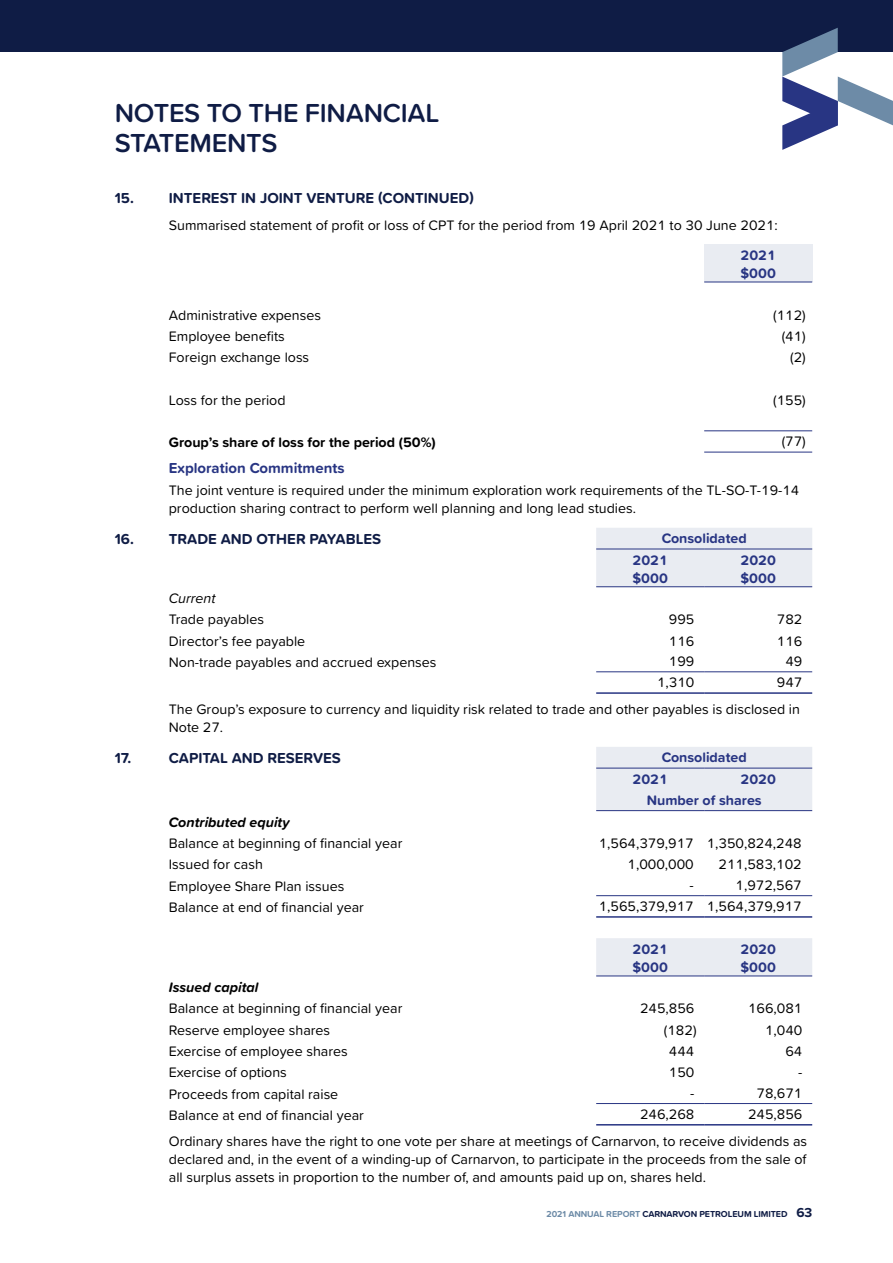
<style>
.page{position:relative;width:893px;height:1263px;background:#fff}
.page>*{position:absolute;margin:0;border:0;box-sizing:border-box;transform-origin:0 0}
.t1{font:600 27px/30px "Proxima Soft";letter-spacing:-.01em;color:#0f1c45}
.t2{font:700 15px "Proxima Soft";color:#0f1c45}
.t3{font:700 15px "Proxima Soft";color:#283583}
.t4{font:14.25px/18px "Proxima Soft";color:#000}
.t5{font:700 14.25px/18px "Proxima Soft";color:#283583}
.t6{font:700 14.25px "Proxima Soft";color:#000}
.t7{font:italic 700 14.25px "Proxima Soft";color:#000}
.t8{font:italic 14.25px "Proxima Soft";color:#000}
.t9{font:700 9px "Proxima Soft";letter-spacing:-.01em;color:#0f1c45}
.s1{color:#6d8ba7}
.s2{font-size:13.5px}
</style>
<div class="page">
<div style="left:704px;top:244px;width:108px;height:38px;background:#e9ecf2"></div>
<hr style="left:704px;top:430px;width:108px;height:1px;background:#283583">
<hr style="left:704px;top:282px;width:108px;height:1px;background:#283583">
<hr style="left:704px;top:452px;width:108px;height:1px;background:#283583">
<div style="left:596px;top:528px;width:216px;height:58px;background:#e9ecf2"></div>
<hr style="left:596px;top:549px;width:108px;height:1px;background:#283583">
<hr style="left:704px;top:549px;width:108px;height:1px;background:#283583">
<hr style="left:596px;top:586px;width:108px;height:1px;background:#283583">
<hr style="left:704px;top:586px;width:108px;height:1px;background:#283583">
<hr style="left:596px;top:692px;width:108px;height:2px;background:#283583">
<hr style="left:704px;top:692px;width:108px;height:2px;background:#283583">
<hr style="left:596px;top:671px;width:108px;height:1px;background:#283583">
<hr style="left:704px;top:671px;width:108px;height:1px;background:#283583">
<svg style="left:596px;top:747px;width:216px;height:228px"></svg>
<hr style="left:596px;top:975px;width:108px;height:1px;background:#283583">
<hr style="left:704px;top:975px;width:108px;height:1px;background:#283583">
<hr style="left:596px;top:810px;width:108px;height:1px;background:#283583">
<hr style="left:704px;top:810px;width:108px;height:1px;background:#283583">
<hr style="left:596px;top:916px;width:108px;height:2px;background:#283583">
<hr style="left:704px;top:916px;width:108px;height:2px;background:#283583">
<hr style="left:596px;top:895px;width:108px;height:1px;background:#283583">
<hr style="left:704px;top:895px;width:108px;height:1px;background:#283583">
<hr style="left:596px;top:1124px;width:108px;height:1px;background:#283583">
<hr style="left:704px;top:1124px;width:108px;height:1px;background:#283583">
<hr style="left:596px;top:1103px;width:108px;height:1px;background:#283583">
<hr style="left:704px;top:1103px;width:108px;height:1px;background:#283583">
<hr style="left:596px;top:768px;width:108px;height:1px;background:#283583">
<hr style="left:704px;top:768px;width:108px;height:1px;background:#283583">
<div style="left:0;top:0;width:893px;height:52px;background:#0f1c45"></div>
<svg style="left:782px;top:28px;width:111px;height:122px"></svg>
<h1 class="t1" style="left:115px;top:97px;width:326px">NOTES TO THE FINANCIAL<br>STATEMENTS</h1>
<p class="t2" style="left:115px;top:187px;width:360px">15. INTEREST IN JOINT VENTURE (CONTINUED)</p>
<p class="t4" style="left:169px;top:215px;width:610px">Summarised statement of profit or loss of CPT for the period from 19 April 2021 to 30 June 2021:</p>
<p class="t5" style="left:740px;top:245px;width:37px">2021 $000</p>
<p class="t4" style="left:169px;top:305px;width:154px">Administrative expenses</p>
<p class="t4" style="left:773px;top:305px;width:34px">(112)</p>
<p class="t4" style="left:169px;top:326px;width:118px">Employee benefits</p>
<p class="t4" style="left:782px;top:326px;width:26px">(41)</p>
<p class="t4" style="left:169px;top:348px;width:142px">Foreign exchange loss</p>
<p class="t4" style="left:790px;top:348px;width:17px">(2)</p>
<p class="t4" style="left:169px;top:390px;width:118px">Loss for the period</p>
<p class="t4" style="left:773px;top:390px;width:34px">(155)</p>
<p class="t6" style="left:169px;top:432px;width:269px">Group’s share of loss for the period (50%)</p>
<p class="t4" style="left:782px;top:432px;width:26px">(77)</p>
<p class="t3" style="left:169px;top:457px;width:177px">Exploration Commitments</p>
<p class="t4" style="left:169px;top:481px;width:632px">The joint venture is required under the minimum exploration work requirements of the TL-SO-T-19-14 production sharing contract to perform well planning and long lead studies.</p>
<p class="t2" style="left:115px;top:528px;width:268px">16. TRADE AND OTHER PAYABLES</p>
<p class="t5" style="left:632px;top:527px;width:116px;line-height:21.3px;text-indent:29px">Consolidated<br>2021</p>
<p class="t5" style="left:632px;top:568px;width:37px">$000</p>
<p class="t5" style="left:740px;top:550px;width:37px">2020 $000</p>
<p class="t8" style="left:169px;top:588px;width:48px">Current</p>
<p class="t4" style="left:169px;top:610px;width:97px">Trade payables</p>
<p class="t4" style="left:669px;top:610px;width:27px">995</p>
<p class="t4" style="left:777px;top:610px;width:27px">782</p>
<p class="t4" style="left:169px;top:631px;width:138px">Director’s fee payable</p>
<p class="t4" style="left:669px;top:631px;width:27px">116</p>
<p class="t4" style="left:777px;top:631px;width:27px">116</p>
<p class="t4" style="left:169px;top:652px;width:269px">Non-trade payables and accrued expenses</p>
<p class="t4" style="left:669px;top:652px;width:27px">199</p>
<p class="t4" style="left:785px;top:652px;width:19px">49</p>
<p class="t4" style="left:657px;top:673px;width:39px">1,310</p>
<p class="t4" style="left:169px;top:668px;width:635px;line-height:27px;text-align:right">947<br>The Group’s exposure to currency and liquidity risk related to trade and other payables is disclosed in</p>
<p class="t4" style="left:169px;top:718px;width:56px">Note 27.</p>
<p class="t2" style="left:115px;top:747px;width:18px">17.</p>
<p class="t2" style="left:169px;top:747px;width:174px">CAPITAL AND RESERVES</p>
<p class="t5" style="left:632px;top:746px;width:116px;line-height:22px;text-indent:29px">Consolidated<br>2021</p>
<p class="t5" style="left:647px;top:769px;width:131px;line-height:20.5px;text-indent:94px">2020<br>Number of shares</p>
<p class="t7" style="left:169px;top:811px;width:122px">Contributed equity</p>
<p class="t4" style="left:169px;top:834px;width:235px">Balance at beginning of financial year</p>
<p class="t4" style="left:599px;top:834px;width:205px">1,564,379,917 1,350,824,248</p>
<p class="t4" style="left:169px;top:855px;width:96px">Issued for cash</p>
<p class="t4" style="left:627px;top:855px;width:68px">1,000,000</p>
<p class="t4" style="left:718px;top:855px;width:85px">211,583,102</p>
<p class="t4" style="left:169px;top:876px;width:177px">Employee Share Plan issues</p>
<p class="t4" style="left:689px;top:875px;width:6px">-</p>
<p class="t4" style="left:735px;top:875px;width:68px">1,972,567</p>
<p class="t4" style="left:169px;top:897px;width:197px">Balance at end of financial year</p>
<p class="t4" style="left:599px;top:897px;width:205px">1,565,379,917 1,564,379,917</p>
<p class="t5" style="left:632px;top:939px;width:37px">2021 $000</p>
<p class="t5" style="left:740px;top:939px;width:37px">2020 $000</p>
<p class="t7" style="left:169px;top:977px;width:91px">Issued capital</p>
<p class="t4" style="left:169px;top:999px;width:235px">Balance at beginning of financial year</p>
<p class="t4" style="left:640px;top:999px;width:56px">245,856</p>
<p class="t4" style="left:748px;top:999px;width:56px">166,081</p>
<p class="t4" style="left:169px;top:1020px;width:163px">Reserve employee shares</p>
<p class="t4" style="left:664px;top:1020px;width:34px">(182)</p>
<p class="t4" style="left:765px;top:1020px;width:39px">1,040</p>
<p class="t4" style="left:169px;top:1041px;width:180px">Exercise of employee shares</p>
<p class="t4" style="left:669px;top:1041px;width:27px">444</p>
<p class="t4" style="left:785px;top:1041px;width:19px">64</p>
<p class="t4" style="left:169px;top:1063px;width:120px">Exercise of options</p>
<p class="t4" style="left:669px;top:1063px;width:27px">150</p>
<p class="t4" style="left:798px;top:1063px;width:6px">-</p>
<p class="t4" style="left:169px;top:1084px;width:171px">Proceeds from capital raise</p>
<p class="t4" style="left:690px;top:1083px;width:6px">-</p>
<p class="t4" style="left:756px;top:1083px;width:47px">78,671</p>
<p class="t4" style="left:169px;top:1105px;width:197px">Balance at end of financial year</p>
<p class="t4" style="left:640px;top:1104px;width:56px">246,268</p>
<p class="t4" style="left:169px;top:1100px;width:640px;line-height:27px;text-indent:579px">245,856<br>Ordinary shares have the right to one vote per share at meetings of Carnarvon, to receive dividends as</p>
<p class="t4" style="left:169px;top:1149px;width:639px">declared and, in the event of a winding-up of Carnarvon, to participate in the proceeds from the sale of all surplus assets in proportion to the number of, and amounts paid up on, shares held.</p>
<p class="t9" style="left:547px;top:1207px;width:267px"><span class="s1">2021 ANNUAL REPORT</span> CARNARVON PETROLEUM LIMITED <span class="s2">63</span></p>
</div>
